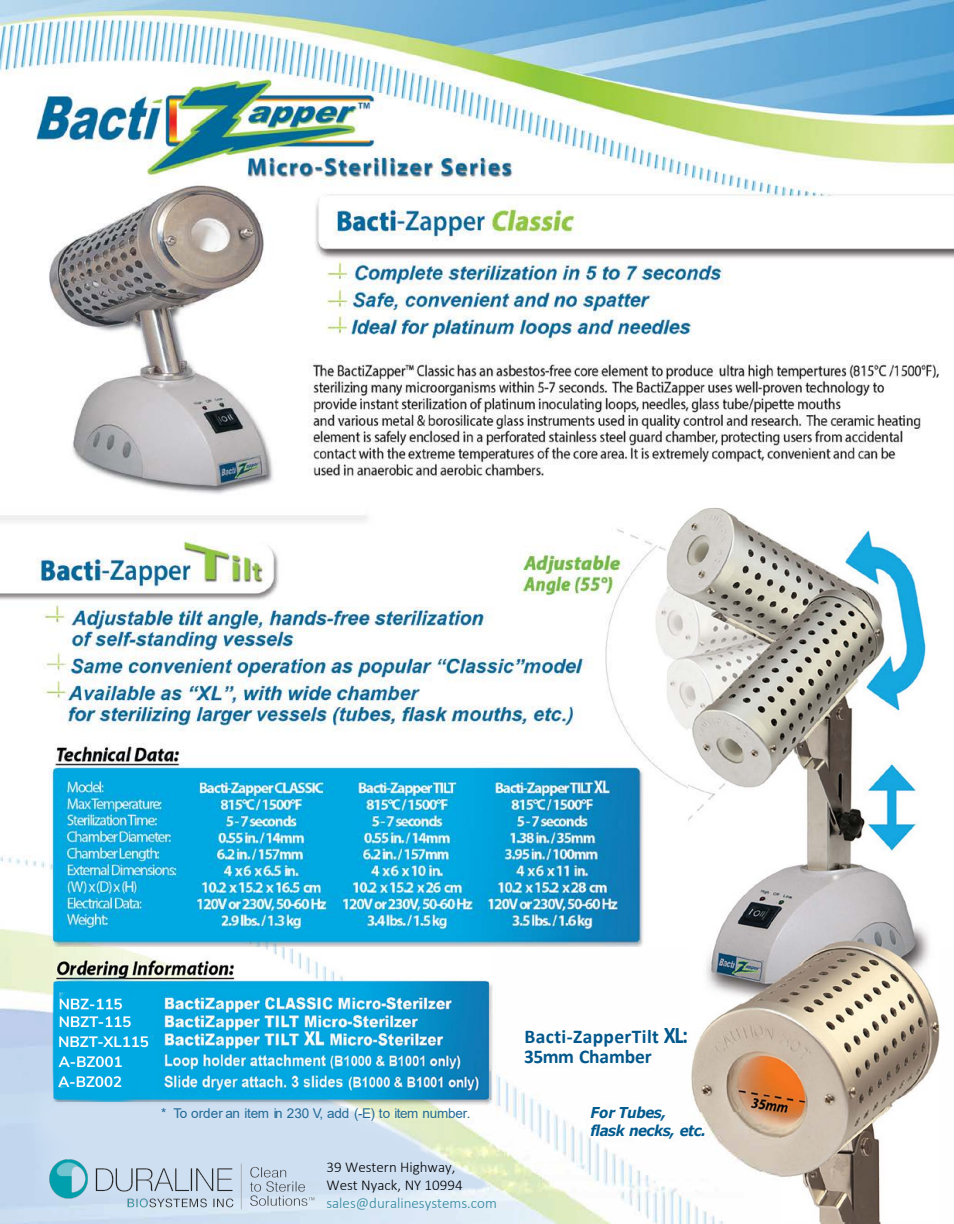
<style>
.page{position:relative;width:954px;height:1224px;background:#fff}
.page>*{position:absolute;margin:0;border:0;box-sizing:border-box;transform-origin:0 0}
.t1{font:700 19.5px/20.4px "Calibri";letter-spacing:.02em;color:#01578b}
.t2{font:300 15px/18px "Calibri";color:#000}
.t3{font:300 15px "Calibri";color:#31859c}
.t4{font:italic 700 15px "Verdana";letter-spacing:-.04em;color:#005a8e;scale:.9 1}
.t5{font:italic 700 15px "Verdana";letter-spacing:-.035em;color:#005b8e;scale:.9 1}
.t6{font:13.5px "Arial";letter-spacing:-.015em;color:#226a96}
.s1{font-size:24px}
</style>
<div class="page">
<img style="left:0;top:0;width:954px;height:1224px">
<img style="left:53px;top:946px;width:586px;height:156px">
<img style="left:0;top:1px;width:954px;height:945px">
<img style="left:667px;top:508px;width:273px;height:714px">
<img style="left:48px;top:1158px;width:269px;height:51px">
<h1 class="t1" style="left:524px;top:1026px;width:165px">Bacti-ZapperTilt <span class="s1">XL:<br></span>35mm Chamber</h1>
<p class="t6" style="left:161px;top:1104px;width:311px">* To order an item in 230 V, add (-E) to item number.</p>
<p class="t5" style="left:590px;top:1102px;width:86px">For Tubes,</p>
<p class="t4" style="left:590px;top:1120px;width:130px">flask necks, etc.</p>
<p class="t2" style="left:326px;top:1159px;width:138px">39 Western Highway,<br>West Nyack, NY 10994</p>
<p class="t3" style="left:326px;top:1197px;width:172px">sales@duralinesystems.com</p>
</div>
